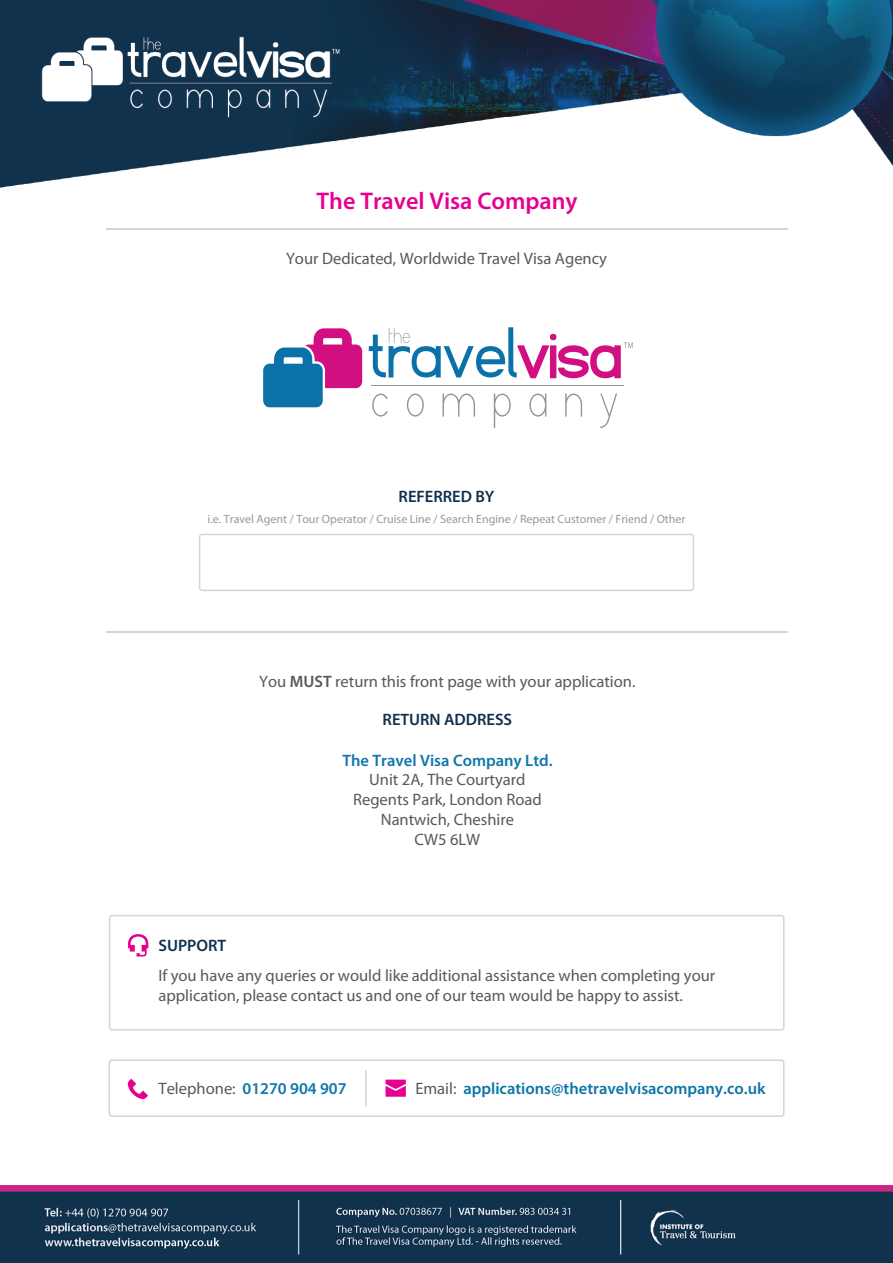
<style>
.page{position:relative;width:893px;height:1263px;background:#fff}
.page>*{position:absolute;margin:0;border:0;box-sizing:border-box;transform-origin:0 0}
.t1{font:600 24.15px "Myriad Pro";color:#e60091}
.t2{font:16.5px/19.8px "Myriad Pro";color:#595959;text-align:center}
.t3{font:600 16.5px "Myriad Pro";color:#1176aa}
.t4{font:600 16.5px "Myriad Pro";color:#0d76a7}
.t5{font:600 16.5px "Myriad Pro";color:#0f314d}
.t6{font:12px "Myriad Pro";color:#999}
.s1{font-weight:600}
.s2{font-weight:400;color:#595959}
</style>
<div class="page">
<img style="left:0;top:0;width:893px;height:188px">
<hr style="left:106px;top:228px;width:681px;height:2px;background:#d7d5d4">
<hr style="left:106px;top:631px;width:681px;height:2px;background:#d7d5d4">
<svg style="left:372px;top:394px;width:16px;height:23px"></svg>
<svg style="left:407px;top:394px;width:17px;height:23px"></svg>
<svg style="left:443px;top:394px;width:32px;height:23px"></svg>
<svg style="left:494px;top:394px;width:17px;height:34px"></svg>
<svg style="left:529px;top:394px;width:17px;height:23px"></svg>
<svg style="left:565px;top:394px;width:17px;height:23px"></svg>
<svg style="left:600px;top:394px;width:17px;height:34px"></svg>
<svg style="left:263px;top:328px;width:99px;height:79px"></svg>
<hr style="left:371px;top:385px;width:253px;height:1px;background:#939694">
<svg style="left:369px;top:327px;width:264px;height:51px"></svg>
<div style="left:199px;top:534px;width:495px;height:57px;border:2px solid #d7d5d4;border-radius:3px"></div>
<img style="left:0;top:1185px;width:893px;height:78px">
<div style="left:109px;top:915px;width:675px;height:115px;border:2px solid #d7d5d4;border-radius:2px"></div>
<svg style="left:128px;top:934px;width:20px;height:22px"></svg>
<div style="left:109px;top:1059px;width:675px;height:58px;border:2px solid #d7d5d4;border-radius:3px"></div>
<svg style="left:128px;top:1079px;width:20px;height:20px"></svg>
<svg style="left:386px;top:1079px;width:20px;height:18px"></svg>
<hr style="left:365px;top:1070px;width:2px;height:36px;background:#d8d5d4">
<h1 class="t1" style="left:317px;top:185px;width:262px">The Travel Visa Company</h1>
<p class="t2" style="left:286px;top:248px;width:322px">Your Dedicated, Worldwide Travel Visa Agency</p>
<p class="t5" style="left:399px;top:486px;width:97px">REFERRED BY</p>
<p class="t6" style="left:208px;top:512px;width:479px">i.e. Travel Agent / Tour Operator / Cruise Line / Search Engine / Repeat Customer / Friend / Other</p>
<p class="t2" style="left:259px;top:671px;width:378px">You <span class="s1">MUST</span> return this front page with your application.</p>
<p class="t5" style="left:383px;top:709px;width:131px">RETURN ADDRESS</p>
<p class="t3" style="left:342px;top:749px;width:212px">The Travel Visa Company Ltd.</p>
<p class="t2" style="left:353px;top:770px;width:190px">Unit 2A, The Courtyard<br>Regents Park, London Road<br>Nantwich, Cheshire<br>CW5 6LW</p>
<p class="t5" style="left:158px;top:935px;width:69px">SUPPORT</p>
<p class="t2" style="left:158px;top:965px;width:558px;text-align:left">If you have any queries or would like additional assistance when completing your application, please contact us and one of our team would be happy to assist.</p>
<p class="t3" style="left:158px;top:1078px;width:190px"><span class="s2">Telephone:</span> 01270 904 907</p>
<p class="t4" style="left:415px;top:1078px;width:352px"><span class="s2">Email:</span> applications@thetravelvisacompany.co.uk</p>
</div>
